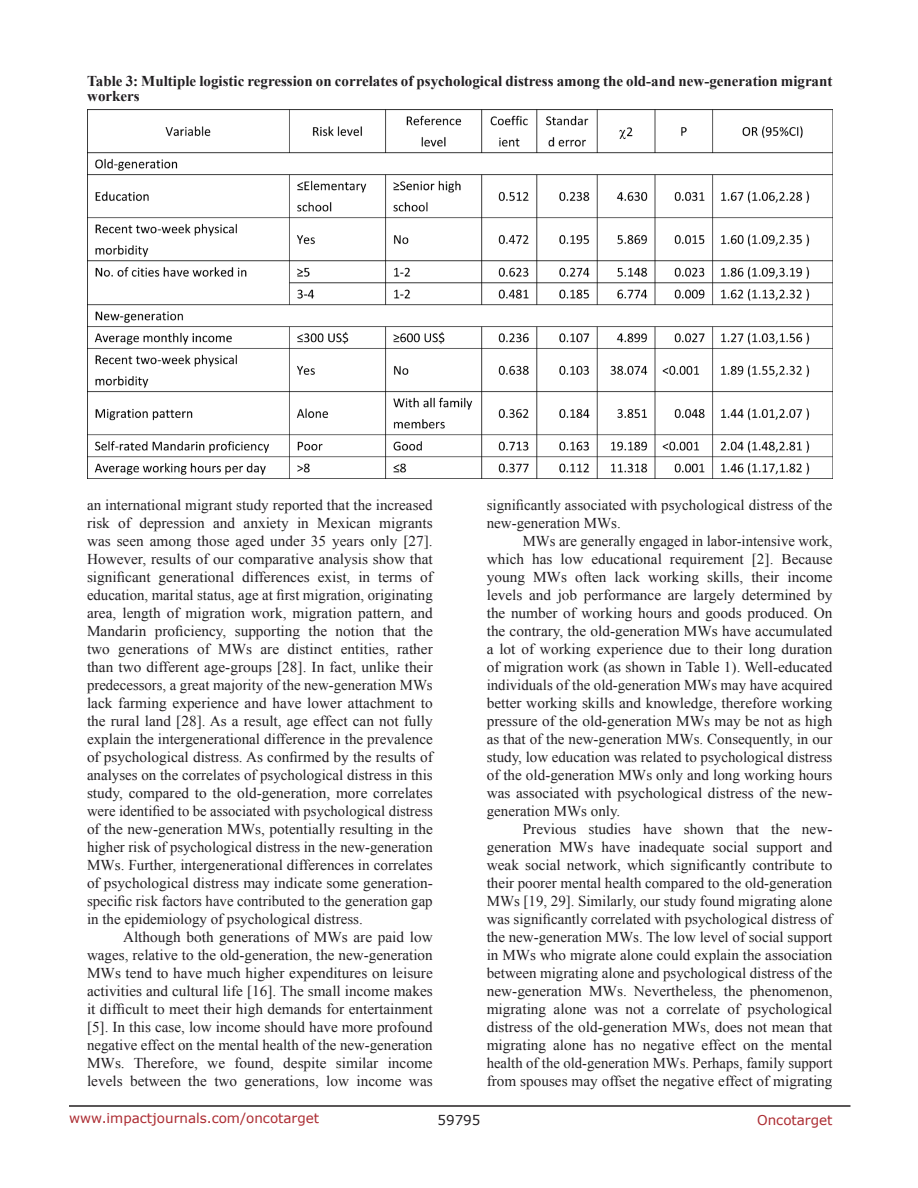
<style>
.page{position:relative;width:918px;height:1188px;background:#fff}
.page>*{position:absolute;margin:0;border:0;box-sizing:border-box;transform-origin:0 0}
.BodyText{font:15px/18px "Times New Roman";color:#221f22;text-align:justify}
.TableHeading{font:700 15px/15px "Times New Roman";color:#221f22}
.t1{font:13.5px "Verdana";color:#ac2b31}
.t2{font:13.5px "Verdana";color:#221f22}
</style>
<div class="page">
<hr style="left:69px;top:1105px;width:781px;height:2px;background:#231f20">
<img style="left:87px;top:110px;width:745px;height:368px">
<p class="TableHeading" style="left:87px;top:73px;width:747px">Table 3: Multiple logistic regression on correlates of psychological distress among the old-and new-generation migrant workers</p>
<p class="BodyText" style="left:87px;top:496px;width:347px">an international migrant study reported that the increased risk of depression and anxiety in Mexican migrants was seen among those aged under 35 years only [27].<br>However, results of our comparative analysis show that significant generational differences exist, in terms of education, marital status, age at first migration, originating area, length of migration work, migration pattern, and Mandarin proficiency, supporting the notion that the two generations of MWs are distinct entities, rather than two different age-groups [28]. In fact, unlike their predecessors, a great majority of the new-generation MWs lack farming experience and have lower attachment to the rural land [28]. As a result, age effect can not fully explain the intergenerational difference in the prevalence of psychological distress. As confirmed by the results of analyses on the correlates of psychological distress in this study, compared to the old-generation, more correlates were identified to be associated with psychological distress of the new-generation MWs, potentially resulting in the higher risk of psychological distress in the new-generation MWs. Further, intergenerational differences in correlates of psychological distress may indicate some generation&shy;specific risk factors have contributed to the generation gap in the epidemiology of psychological distress.</p>
<p class="BodyText" style="left:87px;top:928px;width:347px;text-indent:36px">Although both generations of MWs are paid low wages, relative to the old-generation, the new-generation MWs tend to have much higher expenditures on leisure activities and cultural life [16]. The small income makes it difficult to meet their high demands for entertainment [5]. In this case, low income should have more profound negative effect on the mental health of the new-generation MWs. Therefore, we found, despite similar income levels between the two generations, low income was</p>
<p class="BodyText" style="left:487px;top:496px;width:347px">significantly associated with psychological distress of the new-generation MWs.</p>
<p class="BodyText" style="left:487px;top:532px;width:347px;text-indent:36px">MWs are generally engaged in labor-intensive work, which has low educational requirement [2]. Because young MWs often lack working skills, their income levels and job performance are largely determined by the number of working hours and goods produced. On the contrary, the old-generation MWs have accumulated a lot of working experience due to their long duration of migration work (as shown in Table 1). Well-educated individuals of the old-generation MWs may have acquired better working skills and knowledge, therefore working pressure of the old-generation MWs may be not as high as that of the new-generation MWs. Consequently, in our study, low education was related to psychological distress of the old-generation MWs only and long working hours was associated with psychological distress of the new&shy;generation MWs only.</p>
<p class="BodyText" style="left:487px;top:820px;width:347px;text-indent:36px">Previous studies have shown that the new&shy;generation MWs have inadequate social support and weak social network, which significantly contribute to their poorer mental health compared to the old-generation MWs [19, 29]. Similarly, our study found migrating alone was significantly correlated with psychological distress of the new-generation MWs. The low level of social support in MWs who migrate alone could explain the association between migrating alone and psychological distress of the new-generation MWs. Nevertheless, the phenomenon, migrating alone was not a correlate of psychological distress of the old-generation MWs, does not mean that migrating alone has no negative effect on the mental health of the old-generation MWs. Perhaps, family support from spouses may offset the negative effect of migrating</p>
<p class="t1" style="left:69px;top:1109px;width:252px">www.impactjournals.com/oncotarget</p>
<p class="t2" style="left:438px;top:1111px;width:44px">59795</p>
<p class="t1" style="left:757px;top:1111px;width:77px">Oncotarget</p>
</div>
